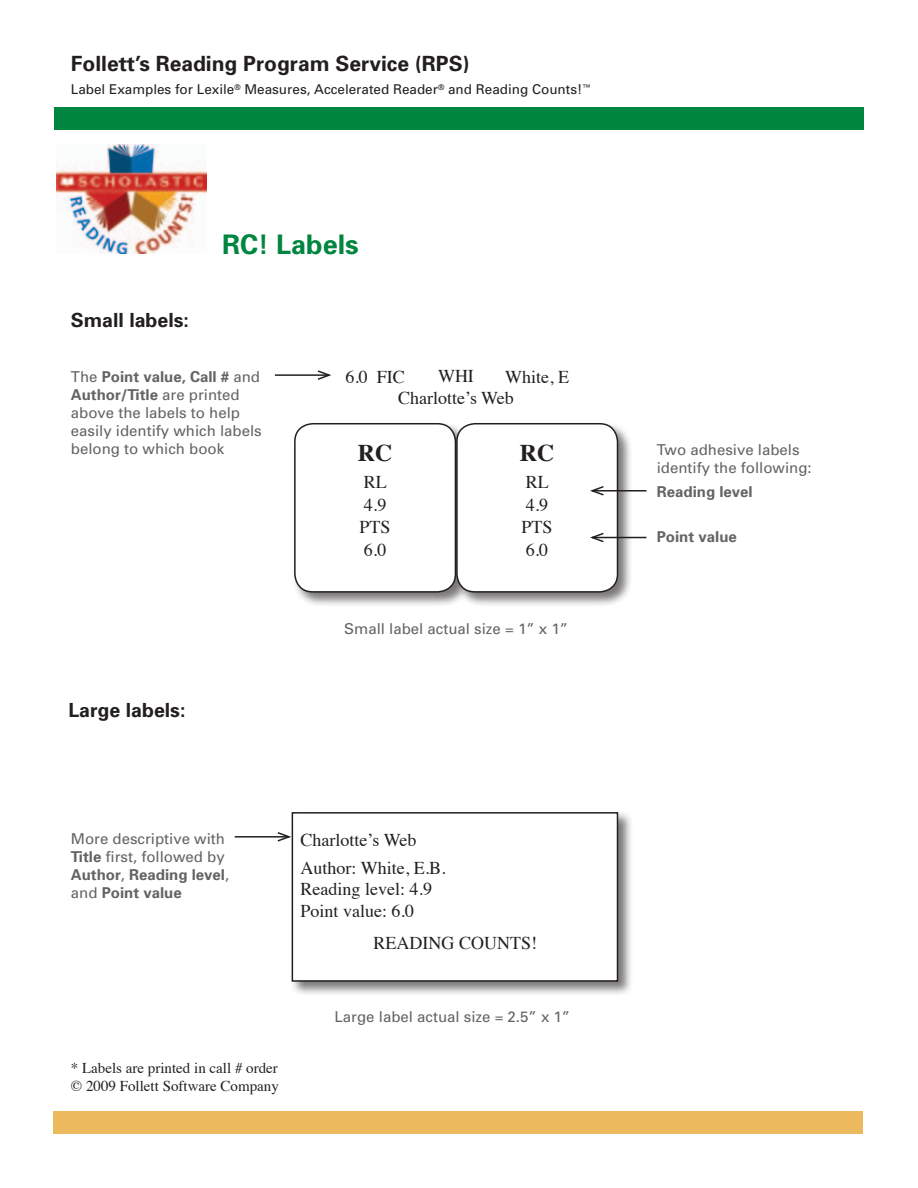
<style>
.page{position:relative;width:918px;height:1188px;background:#fff}
.page>*{position:absolute;margin:0;border:0;box-sizing:border-box;transform-origin:0 0}
.t1{font:700 27px "Univers";color:#00863f}
.t2{font:700 24px "Times";color:#231f20}
.t3{font:700 21px "Univers";color:#231f20}
.t4{font:700 19.5px "Univers";color:#231f20}
.t5{font:18px/22.5px "Times";color:#231f20}
.t6{font:15px/18px "Univers";color:#636466}
.t7{font:15px/18px "Times";color:#231f20}
.t8{font:700 15px "Univers";color:#636466}
.t9{font:13.5px "Univers";color:#231f20}
.s1{font-weight:700}
</style>
<div class="page">
<img style="left:56px;top:144px;width:151px;height:110px">
<div style="left:54px;top:108px;width:810px;height:22px;background:#00863f"></div>
<div style="left:292px;top:421px;width:179px;height:187px;background:#231f20;opacity:.6"></div>
<div style="left:295px;top:424px;width:160px;height:168px;background:#fff;border-radius:18px"></div>
<div style="left:294px;top:423px;width:162px;height:170px;border:2px solid #231f20;border-radius:18px"></div>
<div style="left:454px;top:421px;width:179px;height:187px;background:#231f20;opacity:.6"></div>
<div style="left:457px;top:424px;width:161px;height:168px;background:#fff;border-radius:18px"></div>
<div style="left:456px;top:423px;width:162px;height:170px;border:2px solid #231f20;border-radius:18px"></div>
<hr style="left:275px;top:374px;width:54px;height:2px;background:#231f20">
<svg style="left:316px;top:370px;width:16px;height:10px"></svg>
<hr style="left:592px;top:490px;width:54px;height:2px;background:#231f20">
<svg style="left:590px;top:486px;width:15px;height:10px"></svg>
<div style="left:53px;top:1112px;width:810px;height:22px;background:#edb95e"></div>
<div style="left:290px;top:810px;width:343px;height:187px;background:#231f20;opacity:.6"></div>
<div style="left:292px;top:813px;width:326px;height:168px;background:#fff"></div>
<div style="left:292px;top:812px;width:326px;height:170px;border:2px solid #231f20"></div>
<hr style="left:592px;top:537px;width:54px;height:1px;background:#231f20">
<svg style="left:590px;top:532px;width:15px;height:11px"></svg>
<hr style="left:235px;top:836px;width:54px;height:2px;background:#231f20">
<svg style="left:276px;top:831px;width:17px;height:12px"></svg>
<h3 class="t3" style="left:71px;top:50px;width:400px">Follett’s Reading Program Service (RPS)</h3>
<p class="t9" style="left:71px;top:81px;width:521px">Label Examples for Lexile<sup>®</sup> Measures, Accelerated Reader<sup>®</sup> and Reading Counts!<sup>™</sup></p>
<h3 class="t4" style="left:71px;top:308px;width:120px">Small labels:</h3>
<h1 class="t1" style="left:222px;top:227px;width:138px">RC! Labels</h1>
<p class="t6" style="left:71px;top:367px;width:192px">The <span class="s1">Point value, Call #</span> and<br><span class="s1">Author/Title</span> are printed above the labels to help easily identify which labels belong to which book</p>
<h3 class="t4" style="left:68px;top:697px;width:119px">Large labels:</h3>
<p class="t5" style="left:345px;top:364px;width:61px">6.0 FIC</p>
<p class="t5" style="left:438px;top:364px;width:37px">WHI</p>
<p class="t5" style="left:398px;top:365px;width:173px;line-height:21.1px;text-indent:107px">White, E<br>Charlotte’s Web</p>
<h2 class="t2" style="left:358px;top:430px;width:36px">RC</h2>
<p class="t5" style="left:360px;top:469px;width:33px">RL<br>4.9<br>PTS<br>6.0</p>
<h2 class="t2" style="left:520px;top:430px;width:36px">RC</h2>
<p class="t5" style="left:522px;top:469px;width:33px">RL<br>4.9<br>PTS<br>6.0</p>
<p class="t6" style="left:344px;top:620px;width:225px">Small label actual size = 1” x 1”</p>
<p class="t6" style="left:71px;top:830px;width:160px">More descriptive with<br><span class="s1">Title</span> first, followed by<br><span class="s1">Author</span>, <span class="s1">Reading level</span>, and <span class="s1">Point value</span></p>
<p class="t5" style="left:301px;top:824px;width:147px;line-height:28.3px">Charlotte’s Web<br>Author: White, E.B.</p>
<p class="t5" style="left:301px;top:877px;width:133px;line-height:21.6px">Reading level: 4.9<br>Point value: 6.0</p>
<p class="t5" style="left:374px;top:931px;width:165px">READING COUNTS!</p>
<p class="t7" style="left:71px;top:1058px;width:210px">* Labels are printed in call # order © 2009 Follett Software Company</p>
<p class="t6" style="left:335px;top:1008px;width:237px">Large label actual size = 2.5” x 1”</p>
<p class="t6" style="left:657px;top:441px;width:157px">Two adhesive labels identify the following:</p>
<p class="t8" style="left:657px;top:482px;width:97px">Reading level</p>
<p class="t8" style="left:657px;top:527px;width:82px">Point value</p>
</div>
